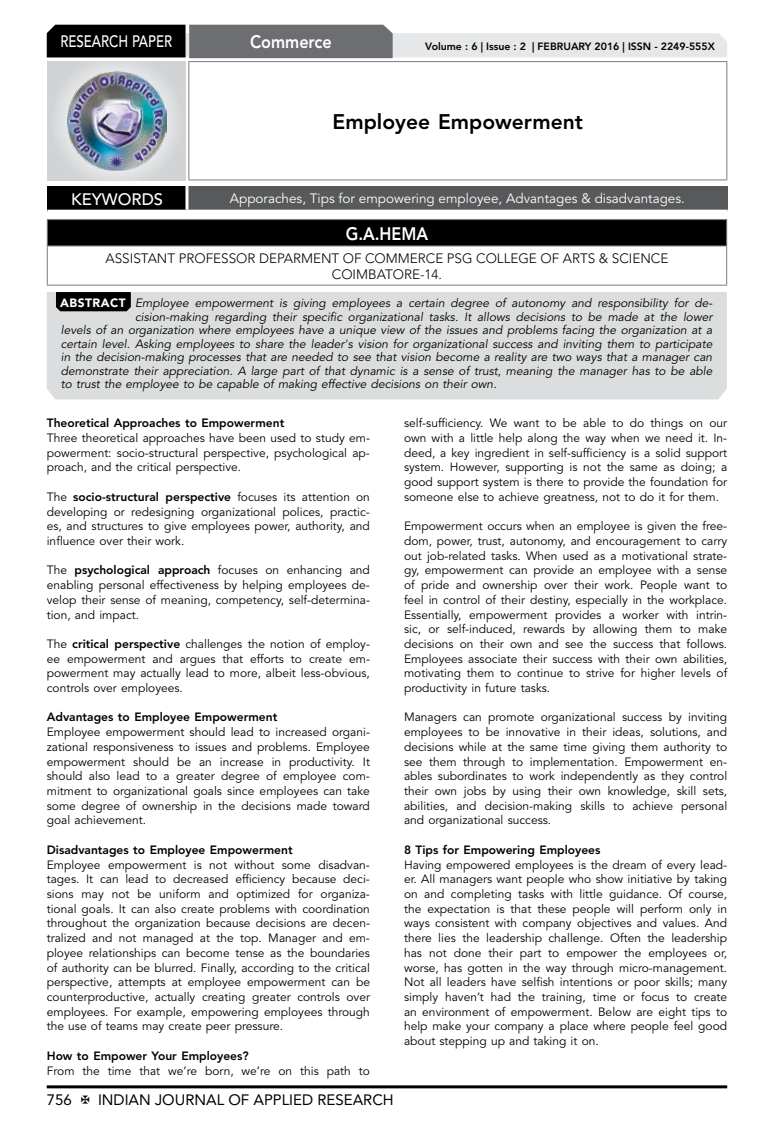
<style>
.page{position:relative;width:774px;height:1136px;background:#fff}
.page>*{position:absolute;margin:0;border:0;box-sizing:border-box;transform-origin:0 0}
.t1{font:800 21px "Avenir LT Std";color:#000}
.t2{font:800 18px "Avenir LT Std";color:#fff;scale:.9 1}
.t3{font:500 16.5px "Avenir LT Std";color:#fff;scale:.8 1}
.t4{font:500 16.5px "Avenir LT Std";color:#fff}
.t5{font:15px "Avenir LT Std";color:#000}
.t6{font:300 13.5px/16.2px "Avenir LT Std";color:#000;text-align:center}
.t7{font:13.5px "Avenir LT Std";color:#fff}
.t8{font:12px/14.7px "Avenir LT Std";color:#000;text-align:justify}
.t9{font:italic 12px "Avenir LT Std";color:#000}
.t10{font:800 12px "Avenir LT Std";color:#000}
.t11{font:800 10.5px "Avenir LT Std";color:#000}
.s1{font-weight:900;font-style:normal;color:#fff}
.s2{font-weight:800}
</style>
<div class="page">
<hr style="left:47px;top:1085px;width:680px;height:3px;background:#000">
<div style="left:48px;top:62px;width:137px;height:118px;background:linear-gradient(to right,#d9dadb,#d9dadb)"></div>
<img style="left:68px;top:71px;width:99px;height:100px">
<svg style="left:47px;top:25px;width:680px;height:33px;background:#979899"></svg>
<hr style="left:188px;top:61px;width:539px;height:1px;background:#808285">
<hr style="left:188px;top:62px;width:1px;height:117px;background:#808285">
<hr style="left:726px;top:62px;width:1px;height:117px;background:#808285">
<hr style="left:188px;top:179px;width:539px;height:1px;background:#808285">
<div style="left:47px;top:219px;width:680px;height:27px;background:#000"></div>
<hr style="left:47px;top:219px;width:680px;height:1px;background:#808285">
<svg style="left:47px;top:220px;width:1px;height:25px"></svg>
<svg style="left:726px;top:220px;width:1px;height:25px"></svg>
<hr style="left:47px;top:245px;width:680px;height:1px;background:#808285">
<hr style="left:47px;top:246px;width:1px;height:38px;background:#808285">
<hr style="left:726px;top:246px;width:1px;height:38px;background:#808285">
<hr style="left:47px;top:284px;width:680px;height:1px;background:#808285">
<div style="left:47px;top:186px;width:140px;height:25px;background:#000"></div>
<div style="left:187px;top:186px;width:541px;height:25px;background:#58595b"></div>
<hr style="left:185px;top:186px;width:3px;height:24px;background:#fff">
<hr style="left:47px;top:210px;width:140px;height:3px;background:#fff">
<hr style="left:187px;top:210px;width:541px;height:3px;background:#fff">
<div style="left:47px;top:292px;width:680px;height:107px;background:#dcddde"></div>
<svg style="left:56px;top:292px;width:75px;height:19px"></svg>
<h3 class="t3" style="left:60px;top:32px;width:139px">RESEARCH PAPER</h3>
<h2 class="t2" style="left:250px;top:31px;width:92px">Commerce</h2>
<p class="t11" style="left:425px;top:41px;width:291px">Volume : 6 | Issue : 2 | FEBRUARY 2016 | ISSN - 2249-555X</p>
<h1 class="t1" style="left:333px;top:109px;width:252px">Employee Empowerment</h1>
<h3 class="t4" style="left:71px;top:189px;width:94px">KEYWORDS</h3>
<p class="t7" style="left:230px;top:190px;width:457px">Apporaches, Tips for empowering employee, Advantages &amp; disadvantages.</p>
<h2 class="t2" style="left:346px;top:223px;width:93px">G.A.HEMA</h2>
<p class="t6" style="left:106px;top:250px;width:564px">ASSISTANT PROFESSOR DEPARMENT OF COMMERCE PSG COLLEGE OF ARTS &amp; SCIENCE<br>COIMBATORE-14.</p>
<p class="t9" style="left:60px;top:296px;width:654px"><span class="s1">ABSTRACT</span> Employee empowerment is giving employees a certain degree of autonomy and responsibility for de-</p>
<p class="t9" style="left:135px;top:309px;width:579px">cision-making regarding their specific organizational tasks. It allows decisions to be made at the lower</p>
<p class="t9" style="left:61px;top:323px;width:653px">levels of an organization where employees have a unique view of the issues and problems facing the organization at a</p>
<p class="t9" style="left:61px;top:336px;width:653px">certain level. Asking employees to share the leader's vision for organizational success and inviting them to participate</p>
<p class="t9" style="left:61px;top:350px;width:653px">in the decision-making processes that are needed to see that vision become a reality are two ways that a manager can</p>
<p class="t9" style="left:61px;top:363px;width:653px">demonstrate their appreciation. A large part of that dynamic is a sense of trust, meaning the manager has to be able</p>
<p class="t9" style="left:61px;top:377px;width:437px">to trust the employee to be capable of making effective decisions on their own.</p>
<p class="t10" style="left:47px;top:416px;width:239px">Theoretical Approaches to Empowerment</p>
<p class="t8" style="left:47px;top:431px;width:325px">Three theoretical approaches have been used to study em&shy;powerment: socio-structural perspective, psychological ap&shy;proach, and the critical perspective.</p>
<p class="t8" style="left:47px;top:489px;width:325px">The <span class="s2">socio-structural perspective</span> focuses its attention on developing or redesigning organizational polices, practic&shy;es, and structures to give employees power, authority, and influence over their work.</p>
<p class="t8" style="left:47px;top:563px;width:325px">The <span class="s2">psychological approach</span> focuses on enhancing and enabling personal effectiveness by helping employees de&shy;velop their sense of meaning, competency, self-determina&shy;tion, and impact.</p>
<p class="t8" style="left:47px;top:636px;width:325px">The <span class="s2">critical perspective</span> challenges the notion of employ&shy;ee empowerment and argues that efforts to create em&shy;powerment may actually lead to more, albeit less-obvious, controls over employees.</p>
<p class="t10" style="left:47px;top:710px;width:232px">Advantages to Employee Empowerment</p>
<p class="t8" style="left:47px;top:725px;width:325px">Employee empowerment should lead to increased organi&shy;zational responsiveness to issues and problems. Employee empowerment should be an increase in productivity. It should also lead to a greater degree of employee com&shy;mitment to organizational goals since employees can take some degree of ownership in the decisions made toward goal achievement.</p>
<p class="t10" style="left:47px;top:842px;width:247px">Disadvantages to Employee Empowerment</p>
<p class="t8" style="left:47px;top:857px;width:325px">Employee empowerment is not without some disadvan&shy;tages. It can lead to decreased efficiency because deci&shy;sions may not be uniform and optimized for organiza&shy;tional goals. It can also create problems with coordination throughout the organization because decisions are decen&shy;tralized and not managed at the top. Manager and em&shy;ployee relationships can become tense as the boundaries of authority can be blurred. Finally, according to the critical perspective, attempts at employee empowerment can be counterproductive, actually creating greater controls over employees. For example, empowering employees through the use of teams may create peer pressure.</p>
<p class="t10" style="left:47px;top:1048px;width:203px">How to Empower Your Employees?</p>
<p class="t8" style="left:47px;top:1063px;width:325px">From the time that we’re born, we’re on this path to</p>
<p class="t8" style="left:404px;top:416px;width:325px">self-sufficiency. We want to be able to do things on our own with a little help along the way when we need it. In&shy;deed, a key ingredient in self-sufficiency is a solid support system. However, supporting is not the same as doing; a good support system is there to provide the foundation for someone else to achieve greatness, not to do it for them.</p>
<p class="t8" style="left:404px;top:519px;width:325px">Empowerment occurs when an employee is given the free&shy;dom, power, trust, autonomy, and encouragement to carry out job-related tasks. When used as a motivational strate&shy;gy, empowerment can provide an employee with a sense of pride and ownership over their work. People want to feel in control of their destiny, especially in the workplace.<br>Essentially, empowerment provides a worker with intrin&shy;sic, or self-induced, rewards by allowing them to make decisions on their own and see the success that follows.<br>Employees associate their success with their own abilities, motivating them to continue to strive for higher levels of productivity in future tasks.</p>
<p class="t8" style="left:404px;top:710px;width:325px">Managers can promote organizational success by inviting employees to be innovative in their ideas, solutions, and decisions while at the same time giving them authority to see them through to implementation. Empowerment en&shy;ables subordinates to work independently as they control their own jobs by using their own knowledge, skill sets, abilities, and decision-making skills to achieve personal and organizational success.</p>
<p class="t10" style="left:404px;top:842px;width:198px">8 Tips for Empowering Employees</p>
<p class="t8" style="left:404px;top:857px;width:325px">Having empowered employees is the dream of every lead&shy;er. All managers want people who show initiative by taking on and completing tasks with little guidance. Of course, the expectation is that these people will perform only in ways consistent with company objectives and values. And there lies the leadership challenge. Often the leadership has not done their part to empower the employees or, worse, has gotten in the way through micro-management.<br>Not all leaders have selfish intentions or poor skills; many simply haven’t had the training, time or focus to create an environment of empowerment. Below are eight tips to help make your company a place where people feel good about stepping up and taking it on.</p>
<p class="t5" style="left:47px;top:1090px;width:27px">756</p>
<p class="t5" style="left:98px;top:1090px;width:297px">INDIAN JOURNAL OF APPLIED RESEARCH</p>
</div>
